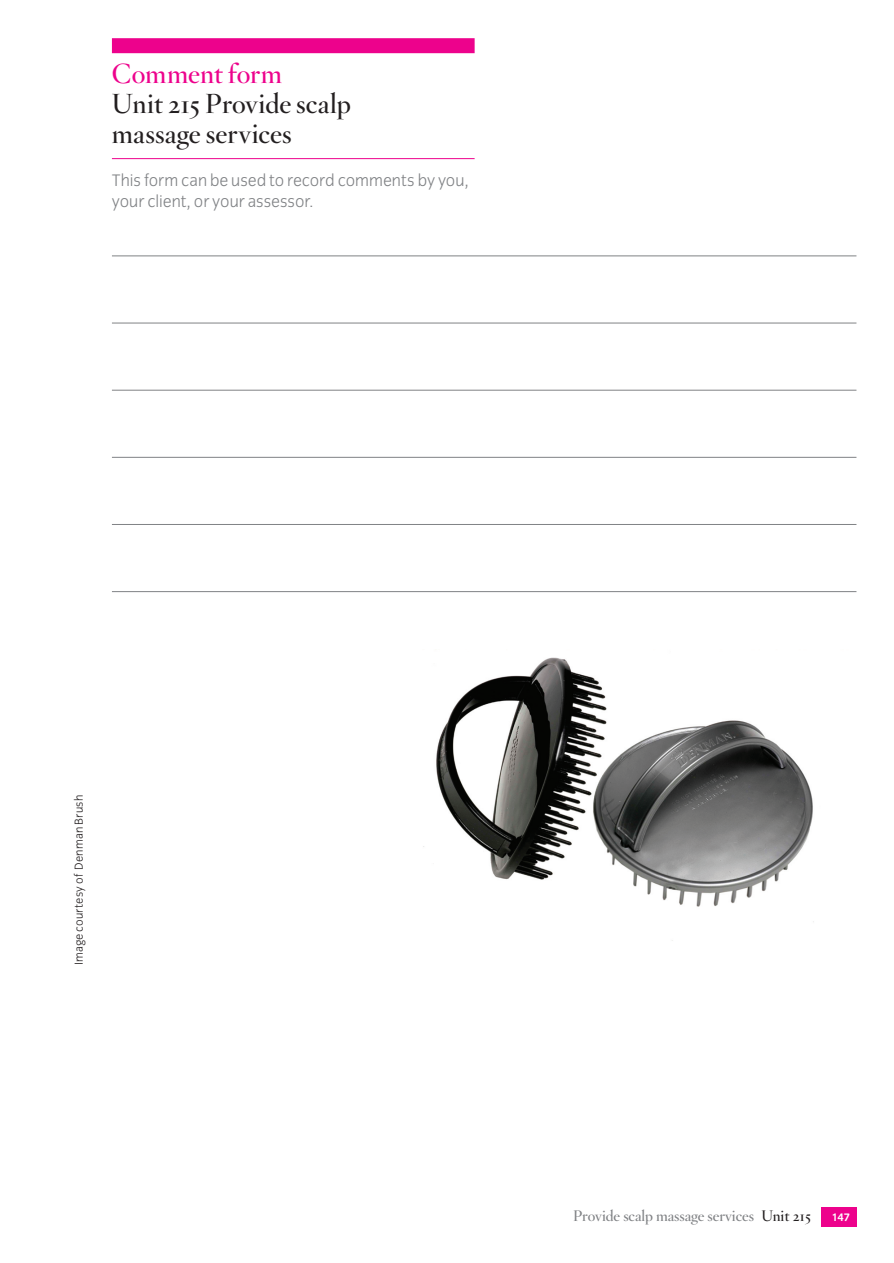
<style>
.page{position:relative;width:894px;height:1263px;background:#fff}
.page>*{position:absolute;margin:0;border:0;box-sizing:border-box;transform-origin:0 0}
.t1{font:27px/30px "Hoefler Titling HTF Sm Roman";letter-spacing:.005em;color:#231f20}
.t2{font:27px "Hoefler Titling HTF Sm Roman";letter-spacing:.005em;color:#ed028c}
.t3{font:300 17.25px/20.7px "Congress Sans";letter-spacing:-.005em;color:#808285}
.t4{font:15px "Hoefler Titling HTF Sm Roman";color:#808285}
.t5{font:300 12px "Congress Sans";letter-spacing:.015em;color:#231f20}
.t6{font:700 11.25px "Congress Sans";color:#fff}
.s1{color:#231f20}
</style>
<div class="page">
<div style="left:821px;top:1207px;width:35px;height:19px;background:#ed028c"></div>
<div style="left:112px;top:38px;width:362px;height:15px;background:#ed028c"></div>
<hr style="left:112px;top:158px;width:362px;height:1px;background:#ed028c">
<hr style="left:112px;top:255px;width:744px;height:1px;background:#808285">
<hr style="left:112px;top:323px;width:744px;height:1px;background:#808285">
<hr style="left:112px;top:390px;width:744px;height:1px;background:#808285">
<hr style="left:112px;top:457px;width:744px;height:1px;background:#808285">
<hr style="left:112px;top:524px;width:744px;height:1px;background:#808285">
<hr style="left:112px;top:591px;width:744px;height:1px;background:#808285">
<img style="left:423px;top:657px;width:391px;height:284px">
<h1 class="t2" style="left:112px;top:56px;width:171px">Comment form</h1>
<h1 class="t1" style="left:112px;top:88px;width:240px">Unit 215 Provide scalp massage services</h1>
<p class="t3" style="left:112px;top:170px;width:358px">This form can be used to record comments by you, your client, or your assessor.</p>
<p class="t5" style="left:72px;top:965px;width:172px;rotate:-90deg">Image courtesy of Denman Brush</p>
<p class="t4" style="left:573px;top:1206px;width:239px">Provide scalp massage services <span class="s1">Unit 215</span></p>
<p class="t6" style="left:831px;top:1211px;width:20px">147</p>
</div>
